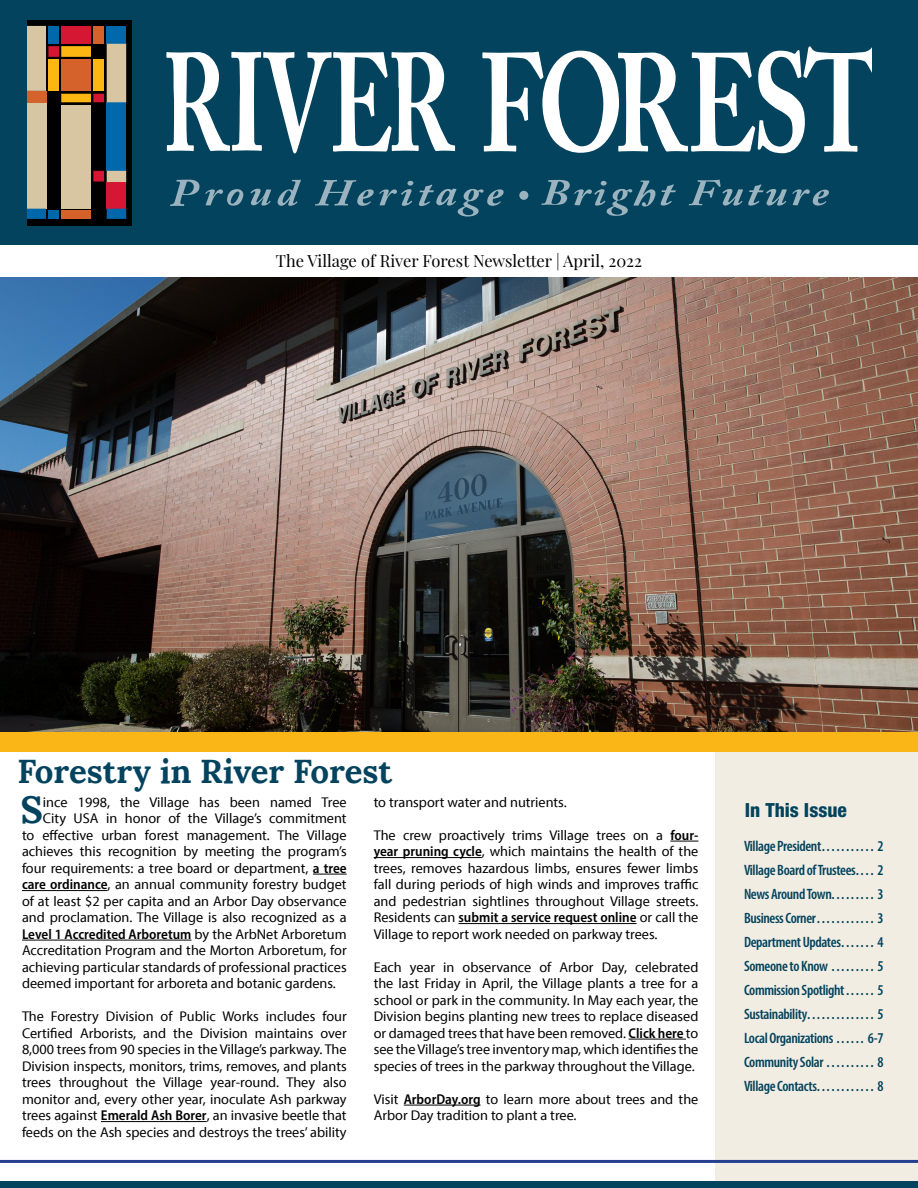
<style>
.page{position:relative;width:918px;height:1188px;background:#fff}
.page>*{position:absolute;margin:0;border:0;box-sizing:border-box;transform-origin:0 0}
.t1{font:700 37.8px "Lora";color:#03435e}
.t2{font:700 33px "Lora";color:#03435e}
.t3{font:800 condensed 19.5px "Helvetica Neue LT Std";color:#03435e}
.t4{font:16.5px "Playfair Display";color:#000}
.t5{font:600 condensed 15px/24px "Myriad Pro";letter-spacing:-.025em;color:#03435e;text-align:justify}
.t6{font:14.25px/16.5px "Myriad Pro";color:#000;text-align:justify}
.t7{font:600 semi-condensed 14.25px "Myriad Pro";color:#000}
.s1{font-weight:600;font-stretch:semi-condensed}
.s2{font-weight:400;font-stretch:normal}
</style>
<div class="page">
<div style="left:715px;top:750px;width:203px;height:438px;background:#f2ede2"></div>
<img style="left:0;top:277px;width:918px;height:455px">
<div style="left:0;top:732px;width:918px;height:19px;background:#fab616"></div>
<div style="left:0;top:0;width:918px;height:244px;background:#03435e"></div>
<hr style="left:313px;top:874px;width:34px;height:1px;background:#000">
<hr style="left:22px;top:890px;width:86px;height:1px;background:#000">
<hr style="left:22px;top:940px;width:170px;height:1px;background:#000">
<hr style="left:101px;top:1121px;width:106px;height:1px;background:#000">
<svg style="left:670px;top:841px;width:28px;height:1px"></svg>
<hr style="left:374px;top:857px;width:108px;height:1px;background:#000">
<hr style="left:458px;top:923px;width:179px;height:1px;background:#000">
<hr style="left:629px;top:1039px;width:57px;height:1px;background:#000">
<hr style="left:404px;top:1105px;width:77px;height:1px;background:#000">
<svg style="left:541px;top:180px;width:288px;height:36px"></svg>
<svg style="left:170px;top:180px;width:334px;height:37px"></svg>
<svg style="left:166px;top:46px;width:706px;height:107px"></svg>
<div style="left:27px;top:20px;width:104px;height:206px;background:#000"></div>
<div style="left:61px;top:105px;width:30px;height:104px;background:#d7c6a1"></div>
<div style="left:27px;top:102px;width:19px;height:107px;background:#d7c6a1"></div>
<div style="left:107px;top:182px;width:19px;height:27px;background:#d51734"></div>
<svg style="left:27px;top:26px;width:99px;height:156px"></svg>
<svg style="left:27px;top:209px;width:99px;height:10px"></svg>
<svg style="left:519px;top:191px;width:9px;height:9px"></svg>
<div style="left:0;top:1181px;width:918px;height:7px;background:#03435e"></div>
<hr style="left:0;top:1160px;width:918px;height:3px;background:#25408f">
<p class="t4" style="left:276px;top:248px;width:368px">The Village of River Forest Newsletter | April, 2022</p>
<h2 class="t2" style="left:18px;top:743px;width:376px">Forestry in River Forest</h2>
<h1 class="t1" style="left:20px;top:778px;width:24px">S</h1>
<p class="t6" style="left:43px;top:793px;width:305px">ince 1998, the Village has been named Tree</p>
<p class="t6" style="left:43px;top:810px;width:305px">City USA in honor of the Village’s commitment</p>
<p class="t6" style="left:22px;top:826px;width:326px">to effective urban forest management. The Village</p>
<p class="t6" style="left:22px;top:843px;width:326px">achieves this recognition by meeting the program’s</p>
<p class="t6" style="left:22px;top:859px;width:326px">four requirements: a tree board or department, <span class="s1">a tree</span></p>
<p class="t6" style="left:22px;top:876px;width:326px"><span class="s1">care ordinance</span>, an annual community forestry budget</p>
<p class="t6" style="left:22px;top:892px;width:326px">of at least $2 per capita and an Arbor Day observance</p>
<p class="t6" style="left:22px;top:909px;width:326px">and proclamation. The Village is also recognized as a</p>
<p class="t7" style="left:22px;top:925px;width:326px">Level 1 Accredited Arboretum <span class="s2">by the ArbNet Arboretum</span></p>
<p class="t6" style="left:22px;top:942px;width:326px">Accreditation Program and the Morton Arboretum, for</p>
<p class="t6" style="left:22px;top:958px;width:326px">achieving particular standards of professional practices</p>
<p class="t6" style="left:22px;top:975px;width:315px">deemed important for arboreta and botanic gardens.</p>
<p class="t6" style="left:22px;top:1008px;width:326px">The Forestry Division of Public Works includes four Certified Arborists, and the Division maintains over 8,000 trees from 90 species in the Village’s parkway. The Division inspects, monitors, trims, removes, and plants trees throughout the Village year-round. They also monitor and, every other year, inoculate Ash parkway trees against <span class="s1">Emerald Ash Borer</span>, an invasive beetle that feeds on the Ash species and destroys the trees’ ability</p>
<p class="t6" style="left:374px;top:793px;width:195px">to transport water and nutrients.</p>
<p class="t6" style="left:374px;top:826px;width:326px">The crew proactively trims Village trees on a <span class="s1">four&shy;year pruning cycle</span>, which maintains the health of the trees, removes hazardous limbs, ensures fewer limbs fall during periods of high winds and improves traffic and pedestrian sightlines throughout Village streets.<br>Residents can <span class="s1">submit a service request online</span> or call the Village to report work needed on parkway trees.</p>
<p class="t6" style="left:374px;top:958px;width:326px">Each year in observance of Arbor Day, celebrated the last Friday in April, the Village plants a tree for a school or park in the community. In May each year, the Division begins planting new trees to replace diseased or damaged trees that have been removed. <span class="s1">Click here</span> to see the Village’s tree inventory map, which identifies the species of trees in the parkway throughout the Village.</p>
<p class="t6" style="left:374px;top:1090px;width:326px">Visit <span class="s1">ArborDay.org</span> to learn more about trees and the<br>Arbor Day tradition to plant a tree.</p>
<h3 class="t3" style="left:745px;top:798px;width:104px">In This Issue</h3>
<p class="t5" style="left:744px;top:833px;width:141px">Village President . . . . . . . . . . . 2<br>Village Board of Trustees . . . . 2<br>News Around Town. . . . . . . . . 3<br>Business Corner . . . . . . . . . . . . 3<br>Department Updates . . . . . . . 4<br>Someone to Know . . . . . . . . . 5<br>Commission Spotlight . . . . . . 5<br>Sustainability . . . . . . . . . . . . . . 5<br>Local Organizations . . . . . . 6-7<br>Community Solar . . . . . . . . . . 8<br>Village Contacts . . . . . . . . . . . . 8</p>
</div>
